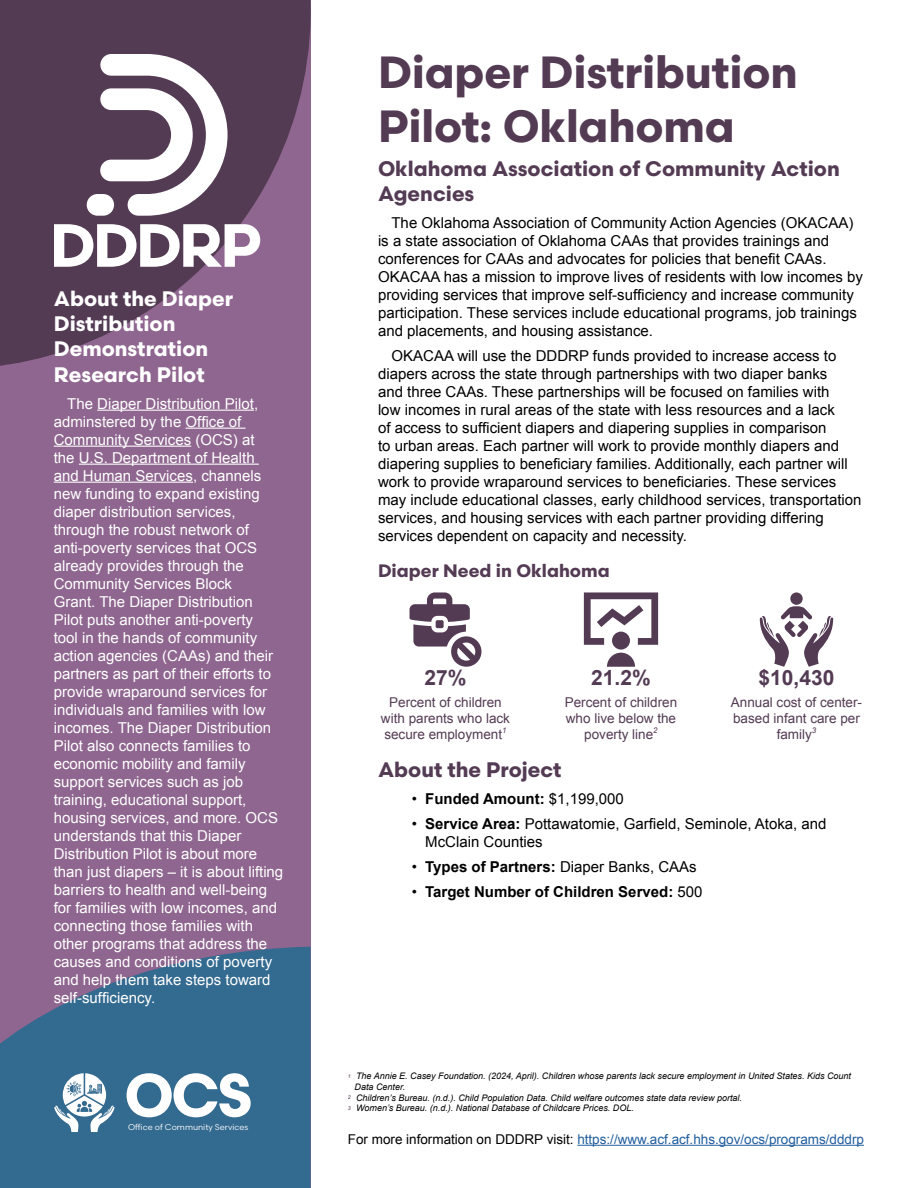
<style>
.page{position:relative;width:918px;height:1188px;background:#fff}
.page>*{position:absolute;margin:0;border:0;box-sizing:border-box;transform-origin:0 0}
.Header_1{font:700 45px/54px "Scandia";letter-spacing:-.005em;color:#543b54}
.Header_2{font:700 21px/25.2px "Scandia";color:#543b54}
.Header_2-2{font:700 21px/25.2px "Scandia";color:#fff}
.Stat{font:700 21px "Arial";color:#543b54}
.t1{font:700 18px "Scandia";color:#543b54}
.Body{font:15px/18px "Arial";color:#000}
.Body-2{font:15px/18px "Arial";color:#fff}
.Bullet{font:15px/18px "Arial";color:#000}
.Bullet-2{font:700 15px "Arial";color:#000}
.Figure{font:13.5px/16.2px "Arial";color:#543b54;text-align:center}
.t2{font:13.5px "Arial";color:#215e9e}
.Citation{font:italic 9px/10.8px "Arial";color:#000}
.t3{font:8.4px "Scandia";color:#fff}
.Figure-2{font:italic 7.8px "Arial";color:#543b54}
.s1{font-weight:400}
.s2{font-weight:700}
.s3{font-size:5.25px;color:#543b54}
.s4{color:#000}
</style>
<div class="page">
<div style="left:0;top:0;width:310px;height:1188px;background:#8f668f"></div>
<svg style="left:0;top:947px;width:310px;height:241px;background:#40698f"></svg>
<svg style="left:0;top:0;width:311px;height:369px;fill:#543b54"></svg>
<svg style="left:87px;top:54px;width:141px;height:162px;background:#a598a5"></svg>
<svg style="left:54px;top:224px;width:206px;height:43px;background:#beb3be"></svg>
<hr style="left:97px;top:410px;width:157px;height:1px;background:#fff">
<hr style="left:186px;top:428px;width:60px;height:1px;background:#fff">
<hr style="left:54px;top:446px;width:137px;height:1px;background:#fff">
<hr style="left:79px;top:464px;width:180px;height:1px;background:#fff">
<hr style="left:54px;top:482px;width:139px;height:1px;background:#fff">
<svg style="left:127px;top:1073px;width:124px;height:44px;background:#9db7c9"></svg>
<svg style="left:54px;top:1073px;width:61px;height:59px;background:#8aa9bf"></svg>
<svg style="left:410px;top:592px;width:71px;height:75px"></svg>
<svg style="left:584px;top:592px;width:74px;height:53px"></svg>
<svg style="left:607px;top:653px;width:28px;height:14px"></svg>
<div style="left:612px;top:632px;width:18px;height:18px;background:#543b54;border-radius:50%"></div>
<div style="left:790px;top:592px;width:13px;height:13px;background:#543b54;border-radius:50%"></div>
<svg style="left:760px;top:606px;width:73px;height:61px"></svg>
<hr style="left:577px;top:1145px;width:287px;height:1px;background:#215e9e">
<h2 class="Header_2-2" style="left:54px;top:286px;width:181px">About the Diaper<br>Distribution<br>Demonstration<br>Research Pilot</h2>
<p class="Body-2" style="left:54px;top:394px;width:231px;text-indent:14px">The Diaper Distribution Pilot, adminstered by the Office of<br>Community Services (OCS) at<br>the U.S. Department of Health and Human Services, channels new funding to expand existing diaper distribution services, through the robust network of anti-poverty services that OCS already provides through the<br>Community Services Block<br>Grant. The Diaper Distribution<br>Pilot puts another anti-poverty<br>tool in the hands of community action agencies (CAAs) and their partners as part of their efforts to provide wraparound services for individuals and families with low incomes. The Diaper Distribution<br>Pilot also connects families to economic mobility and family support services such as job training, educational support, housing services, and more. OCS understands that this Diaper<br>Distribution Pilot is about more than just diapers – it is about lifting barriers to health and well-being for families with low incomes, and connecting those families with other programs that address the causes and conditions of poverty and help them take steps toward self-sufficiency.</p>
<p class="t3" style="left:128px;top:1122px;width:122px">Office of Community Services</p>
<h1 class="Header_1" style="left:378px;top:44px;width:421px">Diaper Distribution<br>Pilot: Oklahoma</h1>
<h2 class="Header_2" style="left:378px;top:156px;width:463px">Oklahoma Association of Community Action<br>Agencies</h2>
<p class="Body" style="left:378px;top:214px;width:487px;text-indent:14px">The Oklahoma Association of Community Action Agencies (OKACAA) is a state association of Oklahoma CAAs that provides trainings and conferences for CAAs and advocates for policies that benefit CAAs.<br>OKACAA has a mission to improve lives of residents with low incomes by providing services that improve self-sufficiency and increase community participation. These services include educational programs, job trainings and placements, and housing assistance.</p>
<p class="Body" style="left:378px;top:347px;width:485px;text-indent:14px">OKACAA will use the DDDRP funds provided to increase access to diapers across the state through partnerships with two diaper banks<br>and three CAAs. These partnerships will be focused on families with<br>low incomes in rural areas of the state with less resources and a lack<br>of access to sufficient diapers and diapering supplies in comparison<br>to urban areas. Each partner will work to provide monthly diapers and diapering supplies to beneficiary families. Additionally, each partner will work to provide wraparound services to beneficiaries. These services may include educational classes, early childhood services, transportation services, and housing services with each partner providing differing services dependent on capacity and necessity.</p>
<p class="t1" style="left:378px;top:559px;width:233px">Diaper Need in Oklahoma</p>
<p class="Stat" style="left:424px;top:664px;width:44px">27%</p>
<p class="Figure" style="left:381px;top:694px;width:131px">Percent of children with parents who lack secure employment</p>
<p class="Figure-2" style="left:502px;top:725px;width:6px">1</p>
<p class="Stat" style="left:591px;top:664px;width:61px">21.2%</p>
<p class="Figure" style="left:565px;top:694px;width:114px">Percent of children who live below the poverty line</p>
<p class="Figure-2" style="left:653px;top:725px;width:6px">2</p>
<p class="Stat" style="left:759px;top:664px;width:77px">$10,430</p>
<p class="Figure" style="left:731px;top:694px;width:133px">Annual cost of center&shy;based infant care per family</p>
<p class="Figure-2" style="left:812px;top:725px;width:6px">3</p>
<h2 class="Header_2" style="left:378px;top:757px;width:185px">About the Project</h2>
<p class="Bullet-2" style="left:412px;top:789px;width:214px"><span class="s1">•</span> Funded Amount: <span class="s1">$1,199,000</span></p>
<p class="Bullet" style="left:425px;top:815px;width:403px;text-indent:-14px">• <span class="s2">Service Area:</span> Pottawatomie, Garfield, Seminole, Atoka, and<br>McClain Counties</p>
<p class="Bullet" style="left:412px;top:858px;width:286px">• <span class="s2">Types of Partners:</span> Diaper Banks, CAAs</p>
<p class="Bullet-2" style="left:412px;top:881px;width:292px"><span class="s1">•</span> Target Number of Children Served: <span class="s1">500</span></p>
<p class="Citation" style="left:355px;top:1070px;width:498px;text-indent:-7px"><span class="s3">1</span> The Annie E. Casey Foundation. (2024, April). Children whose parents lack secure employment in United States. Kids Count<br>Data Center.</p>
<p class="Citation" style="left:348px;top:1092px;width:396px"><span class="s3">2</span> Children’s Bureau. (n.d.). Child Population Data. Child welfare outcomes state data review portal.</p>
<p class="Citation" style="left:348px;top:1103px;width:288px"><span class="s3">3</span> Women’s Bureau. (n.d.). National Database of Childcare Prices. DOL.</p>
<p class="t2" style="left:348px;top:1130px;width:518px"><span class="s4">For more information on DDDRP visit:</span> https://www.acf.acf.hhs.gov/ocs/programs/dddrp</p>
</div>
